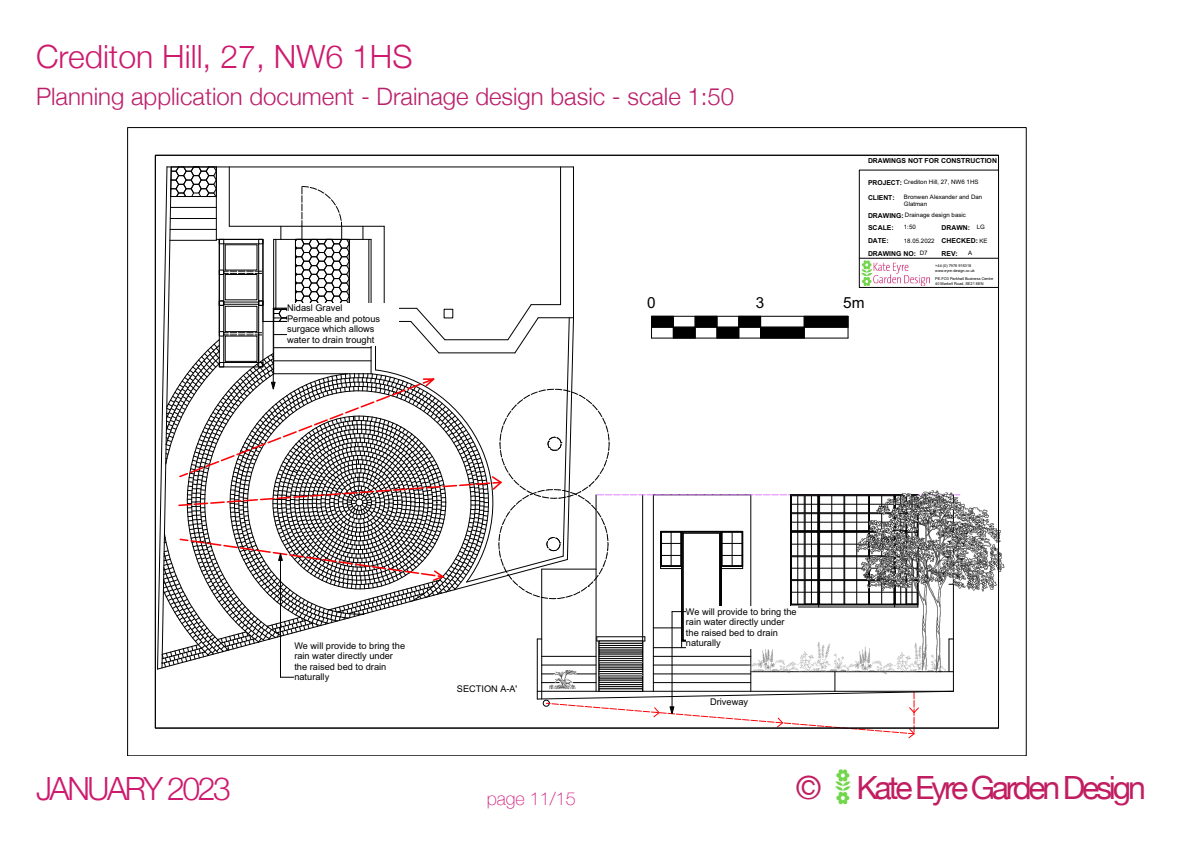
<style>
.page{position:relative;width:1191px;height:842px;background:#fff}
.page>*{position:absolute;margin:0;border:0;box-sizing:border-box;transform-origin:0 0}
.t1{font:300 32px "Helvetica Neue";color:#cd1a6e}
.t2{font:32px "Helvetica Neue";letter-spacing:-.1em;color:#c11e61}
.t3{font:300 32px "Helvetica Neue";letter-spacing:-.075em;color:#cd1a6e}
.t4{font:300 24px "Helvetica Neue";color:#bb1f6b}
.t5{font:100 18px "Helvetica Neue";color:#d41577}
.t6{font:15.3px "Arial";color:#000}
.t7{font:9.2px/10.5px "Arial";color:#000}
.t8{font:700 6.8px/12.8px "Arial";color:#000}
.t9{font:6.1px/7px "Arial";color:#000}
.t10{font:3.9px/4.4px "Arial";color:#000}
</style>
<div class="page">
<img style="left:835px;top:769px;width:16px;height:36px">
<img style="left:993px;top:486px;width:12px;height:190px">
<hr style="left:859px;top:258px;width:139px;height:1px;background:#000">
<svg style="left:157px;top:167px;width:836px;height:572px"></svg>
<img style="left:861px;top:260px;width:69px;height:25px">
<h1 class="t1" style="left:36px;top:31px;width:378px">Crediton Hill, 27, NW6 1HS</h1>
<p class="t4" style="left:36px;top:78px;width:699px">Planning application document - Drainage design basic - scale 1:50</p>
<p class="t8" style="left:868px;top:154px;width:130px">DRAWINGS NOT FOR CONSTRUCTION</p>
<p class="t8" style="left:868px;top:175px;width:36px;line-height:14.6px">PROJECT:<br>CLIENT:</p>
<p class="t8" style="left:868px;top:209px;width:50px">DRAWING:<br>SCALE:<br>DATE:<br>DRAWING NO:</p>
<p class="t9" style="left:904px;top:179px;width:76px">Crediton Hill, 27, NW6 1HS</p>
<p class="t9" style="left:904px;top:194px;width:80px">Bronwen Alexander and Dan<br>Glatman</p>
<p class="t9" style="left:904px;top:209px;width:64px;line-height:12.4px">Drainage design basic<br>1:50</p>
<p class="t9" style="left:919px;top:250px;width:9px">D7</p>
<p class="t9" style="left:976px;top:224px;width:10px">LG</p>
<p class="t8" style="left:941px;top:221px;width:38px">DRAWN:<br>CHECKED:<br>REV:</p>
<p class="t9" style="left:904px;top:237px;width:32px">18.05.2022</p>
<p class="t9" style="left:979px;top:238px;width:10px">KE</p>
<p class="t9" style="left:968px;top:250px;width:6px">A</p>
<p class="t10" style="left:935px;top:264px;width:41px">+44 (0) 7976 916318 www.eyre-design.co.uk</p>
<p class="t10" style="left:935px;top:277px;width:60px">PE.FO3 Parkhall Business Centre<br>40 Markell Road, SE21 8EN</p>
<p class="t7" style="left:287px;top:304px;width:57px">Nidasl Gravel</p>
<p class="t6" style="left:647px;top:297px;width:10px">0</p>
<p class="t6" style="left:756px;top:297px;width:10px">3</p>
<p class="t6" style="left:843px;top:297px;width:23px">5m</p>
<p class="t7" style="left:287px;top:314px;width:94px">Permeable and potous surgace which allows water to drain trought</p>
<p class="t7" style="left:294px;top:641px;width:112px">We will provide to bring the rain water directly under the raised bed to drain naturally</p>
<p class="t7" style="left:457px;top:684px;width:62px">SECTION A-A'</p>
<p class="t7" style="left:686px;top:607px;width:112px">We will provide to bring the rain water directly under the raised bed to drain naturally</p>
<p class="t7" style="left:710px;top:697px;width:39px">Driveway</p>
<h1 class="t3" style="left:36px;top:762px;width:196px">JANUARY 2023</h1>
<h1 class="t2" style="left:796px;top:765px;width:351px">© Kate Eyre Garden Design</h1>
<p class="t5" style="left:487px;top:785px;width:91px">page 11/15</p>
</div>
